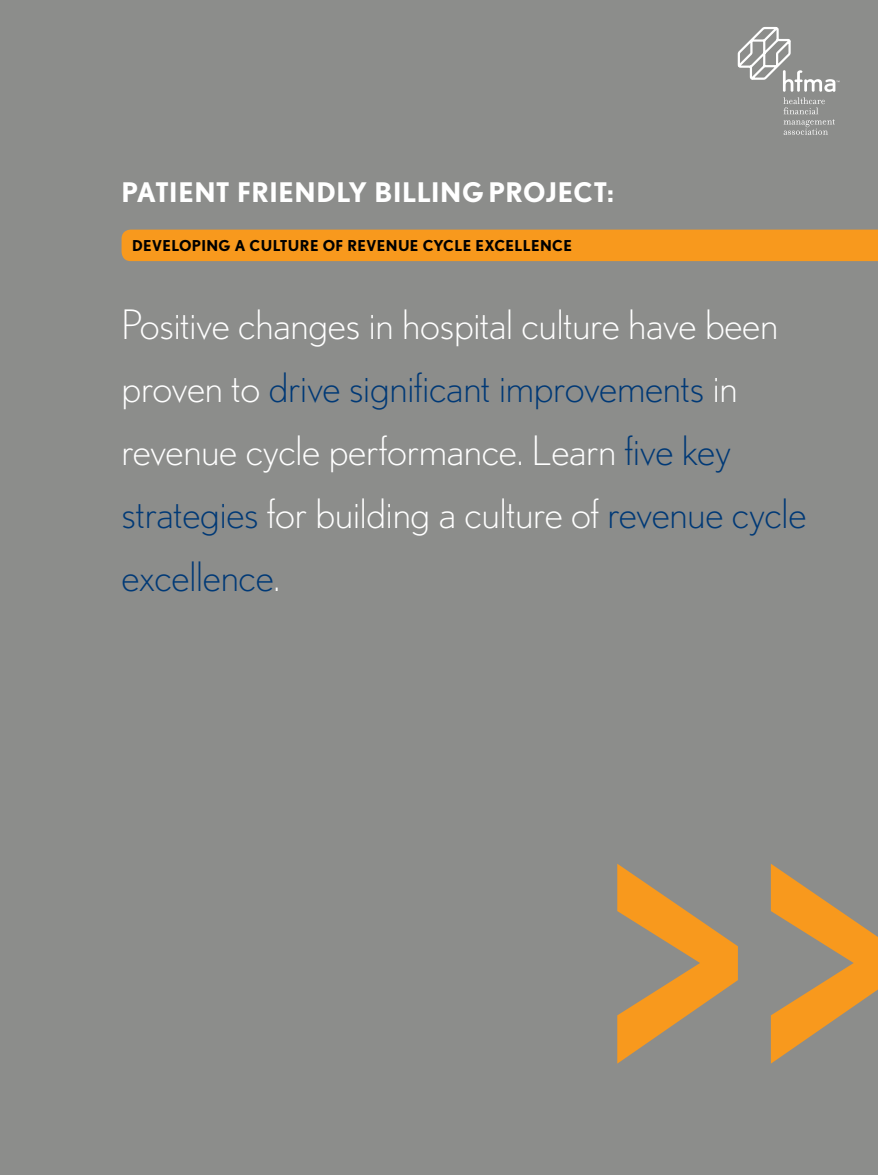
<style>
.page{position:relative;width:878px;height:1175px;background:#fff}
.page>*{position:absolute;margin:0;border:0;box-sizing:border-box;transform-origin:0 0}
.t1{font:300 40.5px/63px "Nobel";letter-spacing:-.005em;color:#fff}
.t2{font:700 27px "Nobel";letter-spacing:.02em;color:#fff}
.t3{font:700 15px "Nobel";letter-spacing:.025em;color:#000}
.s1{color:#003976}
</style>
<div class="page">
<div style="left:0;top:0;width:878px;height:1174px;background:#8c8d8b"></div>
<svg style="left:617px;top:864px;width:261px;height:199px"></svg>
<div style="left:122px;top:230px;width:756px;height:31px;background:#f8991d"></div>
<svg style="left:737px;top:27px;width:102px;height:108px"></svg>
<p class="t2" style="left:122px;top:176px;width:493px">PATIENT FRIENDLY BILLING PROJECT:</p>
<p class="t3" style="left:132px;top:236px;width:71px">DEVELOPING</p>
<p class="t3" style="left:235px;top:236px;width:281px">A CULTURE OF REVEN UE CYCLE EXCELLEN</p>
<p class="t3" style="left:552px;top:236px;width:19px">CE</p>
<p class="t1" style="left:121px;top:292px;width:686px">Positive changes in hospital culture have been proven to <span class="s1">drive significant improvements</span> in revenue cycle performance. Learn <span class="s1">five key strategies</span> for building a culture of <span class="s1">revenue cycle excellence</span>.</p>
</div>
